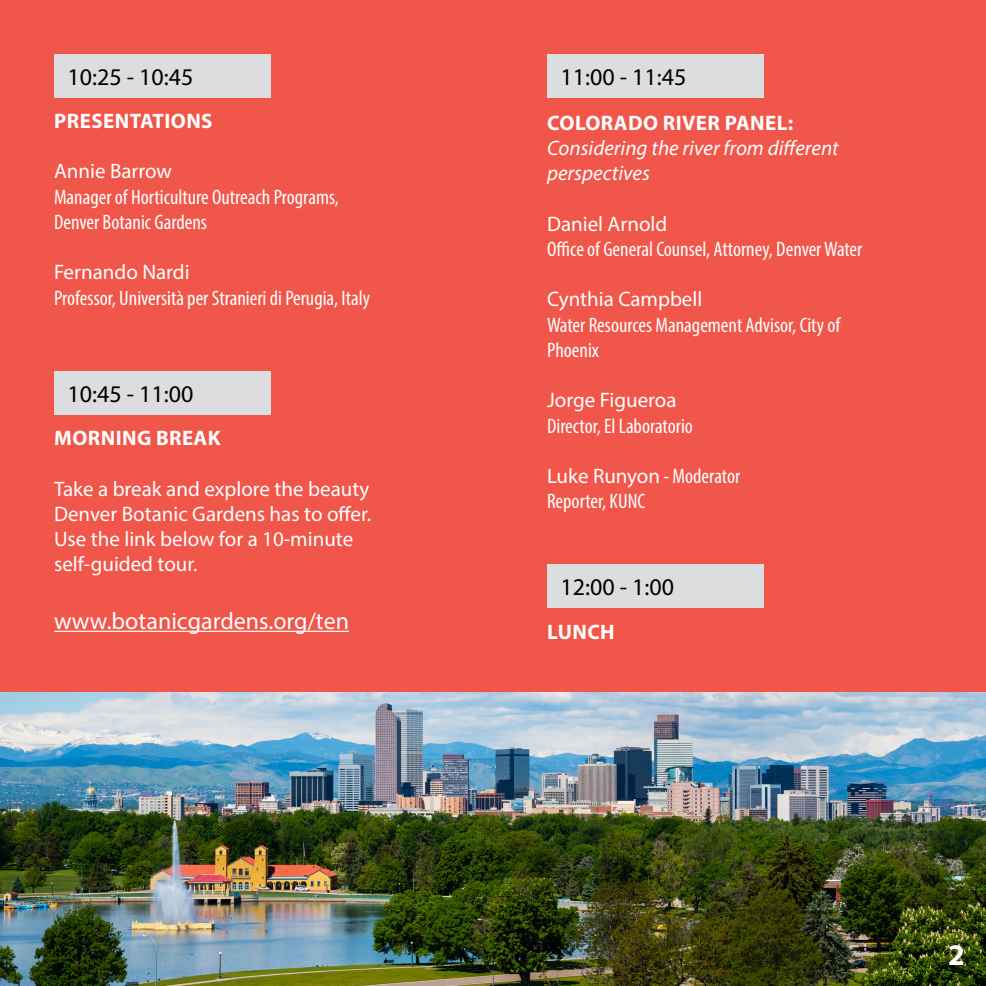
<style>
.page{position:relative;width:986px;height:986px;background:#f05649}
.page>*{position:absolute;margin:0;border:0;box-sizing:border-box;transform-origin:0 0}
.t1{font:700 30px "Myriad Pro";color:#fff}
.t2{font:24px "Myriad Pro";color:#000}
.t3{font:24px "Myriad Pro";color:#fff}
.t4{font:condensed 21px/25.2px "Myriad Pro";color:#fff}
.t5{font:21px/25.2px "Myriad Pro";color:#fff}
.t6{font:700 21px "Myriad Pro";letter-spacing:.02em;color:#fff}
.t7{font:italic 21px/25.2px "Myriad Pro";color:#fff}
.s1{font-stretch:condensed}
</style>
<div class="page">
<div style="left:54px;top:54px;width:216px;height:43px;background:#dcdddf"></div>
<div style="left:54px;top:371px;width:216px;height:43px;background:#dcdddf"></div>
<img style="left:0;top:692px;width:986px;height:294px">
<hr style="left:54px;top:630px;width:295px;height:2px;background:#fff">
<div style="left:547px;top:564px;width:216px;height:44px;background:#dcdddf"></div>
<div style="left:547px;top:54px;width:216px;height:43px;background:#dcdddf"></div>
<p class="t2" style="left:68px;top:62px;width:127px">10:25 - 10:45</p>
<p class="t6" style="left:54px;top:107px;width:160px">PRESENTATIONS</p>
<p class="t5" style="left:54px;top:158px;width:119px">Annie Barrow</p>
<p class="t4" style="left:54px;top:184px;width:286px">Manager of Horticulture Outreach Programs,<br>Denver Botanic Gardens</p>
<p class="t5" style="left:54px;top:259px;width:137px">Fernando Nardi</p>
<p class="t4" style="left:54px;top:285px;width:317px">Professor, Università per Stranieri di Perugia, Italy</p>
<p class="t2" style="left:68px;top:379px;width:127px">10:45 - 11:00</p>
<p class="t6" style="left:54px;top:424px;width:168px">MORNING BREAK</p>
<p class="t5" style="left:54px;top:475px;width:318px">Take a break and explore the beauty<br>Denver Botanic Gardens has to offer.<br>Use the link below for a 10-minute self-guided tour.</p>
<p class="t3" style="left:54px;top:606px;width:296px">www.botanicgardens.org/ten</p>
<p class="t2" style="left:560px;top:62px;width:127px">11:00 - 11:45</p>
<p class="t6" style="left:547px;top:109px;width:247px">COLORADO RIVER PANEL:</p>
<p class="t7" style="left:547px;top:135px;width:293px">Considering the river from different perspectives</p>
<p class="t5" style="left:547px;top:211px;width:122px">Daniel Arnold</p>
<p class="t4" style="left:547px;top:236px;width:317px">Office of General Counsel, Attorney, Denver Water</p>
<p class="t5" style="left:547px;top:286px;width:157px">Cynthia Campbell</p>
<p class="t4" style="left:547px;top:312px;width:295px">Water Resources Management Advisor, City of<br>Phoenix</p>
<p class="t5" style="left:547px;top:387px;width:131px">Jorge Figueroa</p>
<p class="t4" style="left:547px;top:413px;width:147px">Director, El Laboratorio</p>
<p class="t5" style="left:547px;top:463px;width:195px">Luke Runyon <span class="s1">- Moderator</span></p>
<p class="t4" style="left:547px;top:488px;width:100px">Reporter, KUNC</p>
<p class="t2" style="left:560px;top:572px;width:115px">12:00 - 1:00</p>
<p class="t6" style="left:547px;top:618px;width:69px">LUNCH</p>
<p class="t1" style="left:948px;top:935px;width:18px">2</p>
</div>
